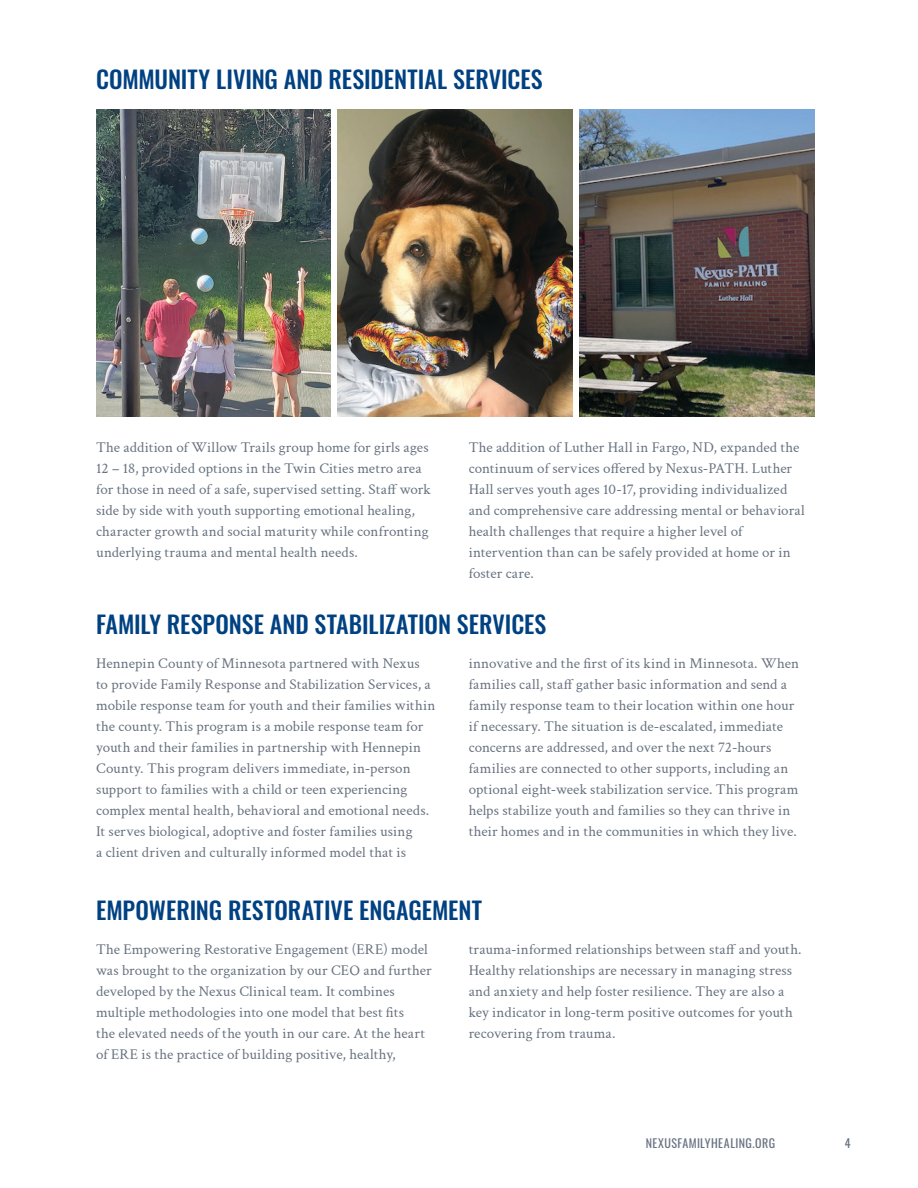
<style>
.page{position:relative;width:918px;height:1188px;background:#fff}
.page>*{position:absolute;margin:0;border:0;box-sizing:border-box;transform-origin:0 0}
.t1{font:500 24px "Oswald";color:#004182}
.t2{font:15px/21px "Crimson Text";letter-spacing:.005em;color:#67727f}
.t3{font:12px "Oswald";letter-spacing:.035em;color:#67727f}
</style>
<div class="page">
<img style="left:96px;top:110px;width:235px;height:307px">
<img style="left:338px;top:110px;width:235px;height:307px">
<img style="left:579px;top:110px;width:235px;height:307px">
<h1 class="t1" style="left:96px;top:67px;width:448px">COMMUNITY LIVING AND RESIDENTIAL SERVICES</h1>
<p class="t2" style="left:96px;top:436px;width:336px">The addition of Willow Trails group home for girls ages 12 – 18, provided options in the Twin Cities metro area for those in need of a safe, supervised setting. Staff work side by side with youth supporting emotional healing, character growth and social maturity while confronting underlying trauma and mental health needs.</p>
<p class="t2" style="left:469px;top:436px;width:338px">The addition of Luther Hall in Fargo, ND, expanded the continuum of services offered by Nexus-PATH. Luther Hall serves youth ages 10-17, providing individualized and comprehensive care addressing mental or behavioral health challenges that require a higher level of intervention than can be safely provided at home or in foster care.</p>
<h1 class="t1" style="left:96px;top:611px;width:452px">FAMILY RESPONSE AND STABILIZATION SERVICES</h1>
<p class="t2" style="left:96px;top:652px;width:341px">Hennepin County of Minnesota partnered with Nexus to provide Family Response and Stabilization Services, a mobile response team for youth and their families within the county. This program is a mobile response team for youth and their families in partnership with Hennepin County. This program delivers immediate, in-person support to families with a child or teen experiencing complex mental health, behavioral and emotional needs.<br>It serves biological, adoptive and foster families using<br>a client driven and culturally informed model that is</p>
<p class="t2" style="left:469px;top:652px;width:332px">innovative and the first of its kind in Minnesota. When families call, staff gather basic information and send a family response team to their location within one hour if necessary. The situation is de-escalated, immediate concerns are addressed, and over the next 72-hours families are connected to other supports, including an optional eight-week stabilization service. This program helps stabilize youth and families so they can thrive in their homes and in the communities in which they live.</p>
<h1 class="t1" style="left:96px;top:898px;width:388px">EMPOWERING RESTORATIVE ENGAGEMENT</h1>
<p class="t2" style="left:96px;top:938px;width:337px">The Empowering Restorative Engagement (ERE) model was brought to the organization by our CEO and further developed by the Nexus Clinical team. It combines multiple methodologies into one model that best fits<br>the elevated needs of the youth in our care. At the heart of ERE is the practice of building positive, healthy,</p>
<p class="t2" style="left:469px;top:938px;width:335px">trauma-informed relationships between staff and youth.<br>Healthy relationships are necessary in managing stress and anxiety and help foster resilience. They are also a key indicator in long-term positive outcomes for youth recovering from trauma.</p>
<p class="t3" style="left:646px;top:1133px;width:131px">NEXUSFAMILYHEALING.ORG</p>
<p class="t3" style="left:845px;top:1133px;width:7px">4</p>
</div>
